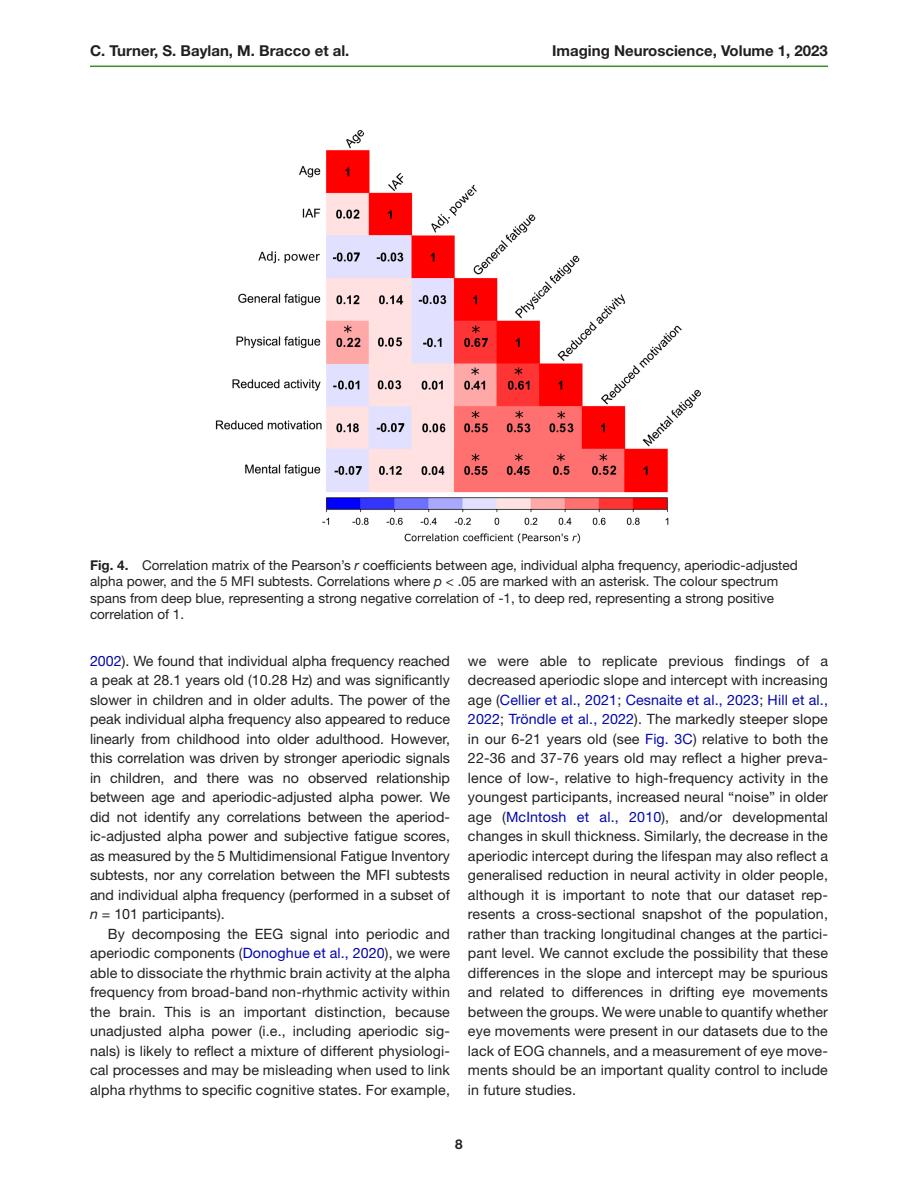
<style>
.page{position:relative;width:918px;height:1188px;background:#fff}
.page>*{position:absolute;margin:0;border:0;box-sizing:border-box;transform-origin:0 0}
.t1{font:700 15px "Helvetica Neue LT Std";color:#231f20}
.t2{font:14.25px/19.5px "Helvetica Neue LT Std";letter-spacing:.01em;color:#231f20;text-align:justify}
.t3{font:13.5px/16.5px "Helvetica Neue LT Std";color:#231f20}
.t4{font:700 13.5px "Helvetica Neue LT Std";color:#231f20}
.s1{font-weight:700}
.s2{font-style:italic}
.s3{color:#0006b1}
</style>
<div class="page">
<hr style="left:90px;top:66px;width:738px;height:1px;background:#3e8f27">
<img style="left:216px;top:130px;width:485px;height:414px">
<p class="t1" style="left:90px;top:41px;width:261px">C. Turner, S. Baylan, M. Bracco et al.</p>
<p class="t1" style="left:552px;top:41px;width:277px">Imaging Neuroscience, Volume 1, 2023</p>
<p class="t3" style="left:90px;top:556px;width:709px"><span class="s1">Fig. 4.</span> Correlation matrix of the Pearson’s <span class="s2">r</span> coefficients between age, individual alpha frequency, aperiodic-adjusted alpha power, and the 5 MFI subtests. Correlations where <span class="s2">p</span> &lt; .05 are marked with an asterisk. The colour spectrum spans from deep blue, representing a strong negative correlation of -1, to deep red, representing a strong positive correlation of 1.</p>
<p class="t2" style="left:90px;top:651px;width:362px"><span class="s3">2002</span>). We found that individual alpha frequency reached a peak at 28.1 years old (10.28 Hz) and was significantly slower in children and in older adults. The power of the peak individual alpha frequency also appeared to reduce linearly from childhood into older adulthood. However, this correlation was driven by stronger aperiodic signals in children, and there was no observed relationship between age and aperiodic-adjusted alpha power. We did not identify any correlations between the aperiod&shy;ic-adjusted alpha power and subjective fatigue scores, as measured by the 5 Multidimensional Fatigue Inventory subtests, nor any correlation between the MFI subtests and individual alpha frequency (performed in a subset of <span class="s2">n</span> = 101 participants).</p>
<p class="t2" style="left:90px;top:924px;width:362px;text-indent:18px">By decomposing the EEG signal into periodic and aperiodic components (<span class="s3">Donoghue et al., 2020</span>), we were able to dissociate the rhythmic brain activity at the alpha frequency from broad-band non-rhythmic activity within the brain. This is an important distinction, because unadjusted alpha power (i.e., including aperiodic sig&shy;nals) is likely to reflect a mixture of different physiologi&shy;cal processes and may be misleading when used to link alpha rhythms to specific cognitive states. For example,</p>
<p class="t2" style="left:468px;top:651px;width:362px">we were able to replicate previous findings of a decreased aperiodic slope and intercept with increasing age (<span class="s3">Cellier et al., 2021</span>; <span class="s3">Cesnaite et al., 2023</span>; <span class="s3">Hill et al., 2022</span>; <span class="s3">Tröndle et al., 2022</span>). The markedly steeper slope in our 6-21 years old (see <span class="s3">Fig. 3C</span>) relative to both the 22-36 and 37-76 years old may reflect a higher preva&shy;lence of low-, relative to high-frequency activity in the youngest participants, increased neural “noise” in older age (<span class="s3">McIntosh et al., 2010</span>), and/or developmental changes in skull thickness. Similarly, the decrease in the aperiodic intercept during the lifespan may also reflect a generalised reduction in neural activity in older people, although it is important to note that our dataset rep&shy;resents a cross-sectional snapshot of the population, rather than tracking longitudinal changes at the partici&shy;pant level. We cannot exclude the possibility that these differences in the slope and intercept may be spurious and related to differences in drifting eye movements between the groups. We were unable to quantify whether eye movements were present in our datasets due to the lack of EOG channels, and a measurement of eye move&shy;ments should be an important quality control to include in future studies.</p>
<p class="t4" style="left:455px;top:1136px;width:9px">8</p>
</div>
